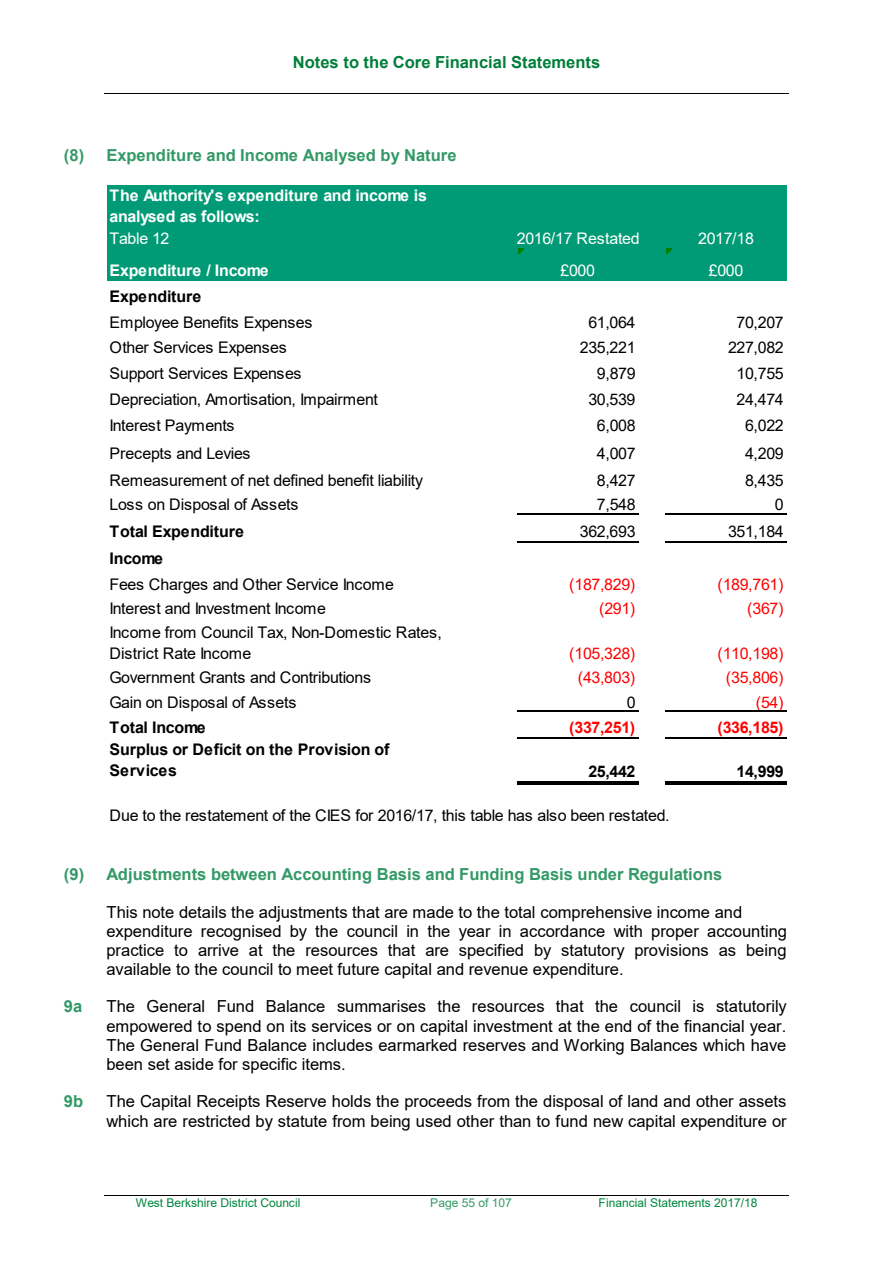
<style>
.page{position:relative;width:893px;height:1263px;background:#fff}
.page>*{position:absolute;margin:0;border:0;box-sizing:border-box;transform-origin:0 0}
.t1{font:16.5px/19px "Arial";color:#000;text-align:justify}
.t2{font:700 16.5px "Arial";color:#396}
.t3{font:700 16.5px "Arial";color:#007e39}
.t4{font:16.05px/20.2px "Arial";letter-spacing:-.025em;color:#000}
.t5{font:700 16.05px/21.3px "Arial";letter-spacing:-.01em;color:#000}
.t6{font:700 16.05px/21.3px "Arial";letter-spacing:-.01em;color:#fff}
.t7{font:16.05px "Arial";letter-spacing:-.025em;color:#f00}
.t8{font:16.05px "Arial";letter-spacing:-.025em;color:#fff}
.t9{font:700 16.05px "Arial";letter-spacing:-.025em;color:#f00}
.t10{font:12px "Arial";letter-spacing:-.005em;color:#00863d}
.t11{font:12px "Arial";letter-spacing:-.005em;color:#396}
</style>
<div class="page">
<hr style="left:104px;top:93px;width:685px;height:1px;background:#000">
<hr style="left:104px;top:1195px;width:685px;height:1px;background:#000">
<div style="left:107px;top:185px;width:680px;height:96px;background:#009b76"></div>
<svg style="left:518px;top:248px;width:5px;height:5px"></svg>
<svg style="left:666px;top:248px;width:6px;height:5px"></svg>
<hr style="left:517px;top:513px;width:121px;height:1px;background:#000">
<hr style="left:517px;top:541px;width:121px;height:1px;background:#000">
<hr style="left:517px;top:711px;width:121px;height:1px;background:#000">
<hr style="left:517px;top:737px;width:121px;height:1px;background:#000">
<hr style="left:517px;top:781px;width:121px;height:1px;background:#000">
<hr style="left:517px;top:783px;width:121px;height:1px;background:#000">
<hr style="left:665px;top:513px;width:122px;height:1px;background:#000">
<hr style="left:665px;top:541px;width:122px;height:1px;background:#000">
<hr style="left:665px;top:711px;width:122px;height:1px;background:#000">
<hr style="left:665px;top:737px;width:122px;height:1px;background:#000">
<hr style="left:665px;top:781px;width:122px;height:1px;background:#000">
<hr style="left:665px;top:783px;width:122px;height:1px;background:#000">
<p class="t3" style="left:293px;top:51px;width:309px">Notes to the Core Financial Statements</p>
<p class="t2" style="left:64px;top:144px;width:394px">(8) Expenditure and Income Analysed by Nature</p>
<p class="t6" style="left:110px;top:185px;width:319px">The Authority's expenditure and income is analysed as follows:</p>
<p class="t8" style="left:110px;top:227px;width:62px">Table 12</p>
<p class="t8" style="left:517px;top:227px;width:124px">2016/17 Restated</p>
<p class="t8" style="left:698px;top:227px;width:57px">2017/18</p>
<p class="t6" style="left:110px;top:259px;width:161px">Expenditure / Income</p>
<p class="t8" style="left:561px;top:259px;width:36px">£000</p>
<p class="t8" style="left:709px;top:259px;width:36px">£000</p>
<p class="t5" style="left:110px;top:286px;width:93px">Expenditure</p>
<p class="t4" style="left:110px;top:312px;width:204px">Employee Benefits Expenses</p>
<p class="t4" style="left:588px;top:312px;width:49px">61,064</p>
<p class="t4" style="left:737px;top:312px;width:49px">70,207</p>
<p class="t4" style="left:110px;top:337px;width:179px">Other Services Expenses</p>
<p class="t4" style="left:580px;top:337px;width:57px">235,221</p>
<p class="t4" style="left:728px;top:337px;width:57px">227,082</p>
<p class="t4" style="left:110px;top:363px;width:194px">Support Services Expenses</p>
<p class="t4" style="left:597px;top:363px;width:40px">9,879</p>
<p class="t4" style="left:737px;top:363px;width:49px">10,755</p>
<p class="t4" style="left:110px;top:389px;width:270px">Depreciation, Amortisation, Impairment</p>
<p class="t4" style="left:588px;top:389px;width:49px">30,539</p>
<p class="t4" style="left:737px;top:389px;width:49px">24,474</p>
<p class="t4" style="left:110px;top:415px;width:127px">Interest Payments</p>
<p class="t4" style="left:597px;top:415px;width:40px">6,008</p>
<p class="t4" style="left:745px;top:415px;width:40px">6,022</p>
<p class="t4" style="left:110px;top:443px;width:143px">Precepts and Levies</p>
<p class="t4" style="left:597px;top:443px;width:40px">4,007</p>
<p class="t4" style="left:745px;top:443px;width:40px">4,209</p>
<p class="t4" style="left:110px;top:470px;width:315px">Remeasurement of net defined benefit liability</p>
<p class="t4" style="left:597px;top:470px;width:40px">8,427</p>
<p class="t4" style="left:745px;top:470px;width:40px">8,435</p>
<p class="t4" style="left:110px;top:494px;width:190px">Loss on Disposal of Assets</p>
<p class="t4" style="left:597px;top:494px;width:40px">7,548</p>
<p class="t4" style="left:775px;top:494px;width:10px">0</p>
<p class="t5" style="left:110px;top:521px;width:136px">Total Expenditure</p>
<p class="t4" style="left:580px;top:521px;width:57px">362,693</p>
<p class="t4" style="left:728px;top:521px;width:57px">351,184</p>
<p class="t5" style="left:110px;top:547px;width:55px">Income</p>
<p class="t4" style="left:110px;top:574px;width:286px">Fees Charges and Other Service Income</p>
<p class="t7" style="left:569px;top:573px;width:68px">(187,829)</p>
<p class="t7" style="left:717px;top:573px;width:68px">(189,761)</p>
<p class="t4" style="left:110px;top:598px;width:218px">Interest and Investment Income</p>
<p class="t7" style="left:599px;top:597px;width:38px">(291)</p>
<p class="t7" style="left:747px;top:597px;width:38px">(367)</p>
<p class="t4" style="left:110px;top:622px;width:334px">Income from Council Tax, Non-Domestic Rates,<br>District Rate Income</p>
<p class="t7" style="left:569px;top:642px;width:68px">(105,328)</p>
<p class="t7" style="left:717px;top:642px;width:68px">(110,198)</p>
<p class="t4" style="left:110px;top:667px;width:263px">Government Grants and Contributions</p>
<p class="t7" style="left:578px;top:666px;width:59px">(43,803)</p>
<p class="t7" style="left:726px;top:666px;width:59px">(35,806)</p>
<p class="t4" style="left:110px;top:692px;width:188px">Gain on Disposal of Assets</p>
<p class="t4" style="left:627px;top:692px;width:10px">0</p>
<p class="t7" style="left:756px;top:691px;width:29px">(54)</p>
<p class="t5" style="left:110px;top:717px;width:98px">Total Income</p>
<p class="t9" style="left:569px;top:716px;width:68px">(337,251)</p>
<p class="t9" style="left:717px;top:716px;width:68px">(336,185)</p>
<p class="t5" style="left:110px;top:738px;width:281px">Surplus or Deficit on the Provision of<br>Services</p>
<p class="t5" style="left:588px;top:761px;width:49px">25,442</p>
<p class="t5" style="left:737px;top:761px;width:49px">14,999</p>
<p class="t4" style="left:110px;top:805px;width:562px">Due to the restatement of the CIES for 2016/17, this table has also been restated.</p>
<p class="t2" style="left:64px;top:862px;width:660px">(9) Adjustments between Accounting Basis and Funding Basis under Regulations</p>
<p class="t1" style="left:106px;top:902px;width:637px">This note details the adjustments that are made to the total comprehensive income and</p>
<p class="t1" style="left:106px;top:921px;width:682px">expenditure recognised by the council in the year in accordance with proper accounting practice to arrive at the resources that are specified by statutory provisions as being available to the council to meet future capital and revenue expenditure.</p>
<p class="t2" style="left:64px;top:995px;width:20px">9a</p>
<p class="t1" style="left:106px;top:997px;width:682px">The General Fund Balance summarises the resources that the council is statutorily empowered to spend on its services or on capital investment at the end of the financial year.<br>The General Fund Balance includes earmarked reserves and Working Balances which have been set aside for specific items.</p>
<p class="t2" style="left:64px;top:1090px;width:21px">9b</p>
<p class="t1" style="left:106px;top:1092px;width:682px">The Capital Receipts Reserve holds the proceeds from the disposal of land and other assets which are restricted by statute from being used other than to fund new capital expenditure or</p>
<p class="t10" style="left:136px;top:1194px;width:166px">West Berkshire District Council</p>
<p class="t11" style="left:430px;top:1194px;width:83px">Page 55 of 107</p>
<p class="t10" style="left:599px;top:1194px;width:160px">Financial Statements 2017/18</p>
</div>
